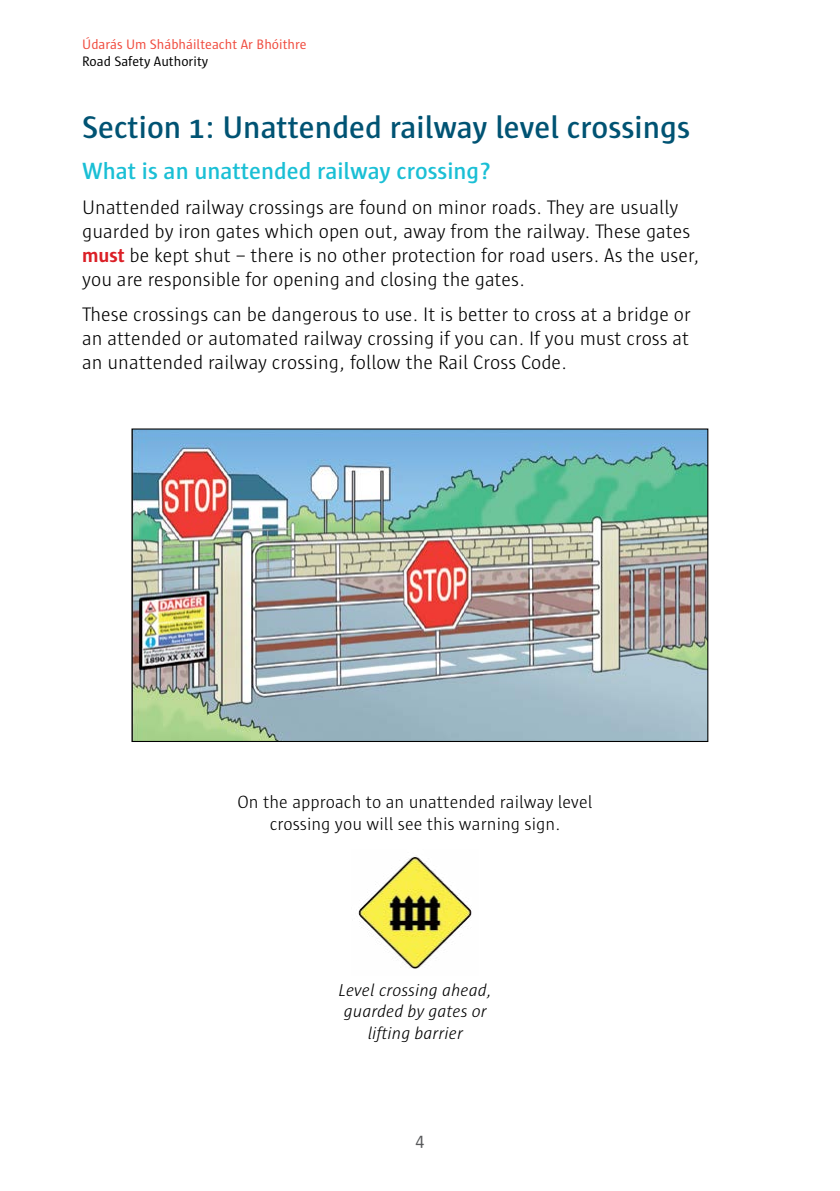
<style>
.page{position:relative;width:840px;height:1191px;background:#fff}
.page>*{position:absolute;margin:0;border:0;box-sizing:border-box;transform-origin:0 0}
.t1{font:600 32px "Sun";color:#005373}
.t2{font:600 24px "Sun";color:#1abfd5}
.t3{font:300 20px/24px "Sun";color:#000}
.t4{font:300 18.2px/21.8px "Sun";color:#000;text-align:center}
.t5{font:18px "Sun";color:#58595b}
.t6{font:italic 300 17.6px/21.2px "Sun";color:#000;text-align:center}
.t7{font:14px "Sun";color:#f04b3e}
.t8{font:14px "Sun";color:#000}
.s1{font-weight:700;color:#db1f26}
</style>
<div class="page">
<img style="left:133px;top:430px;width:573px;height:310px">
<img style="left:358px;top:857px;width:114px;height:112px">
<p class="t7" style="left:82px;top:37px;width:226px">Údarás Um Shábháilteacht Ar Bhóithre</p>
<p class="t8" style="left:82px;top:54px;width:128px">Road Safety Authority</p>
<h1 class="t1" style="left:82px;top:110px;width:609px">Section 1: Unattended railway level crossings</h1>
<p class="t2" style="left:82px;top:157px;width:410px">What is an unattended railway crossing?</p>
<p class="t3" style="left:82px;top:195px;width:618px">Unattended railway crossings are found on minor roads. They are usually guarded by iron gates which open out, away from the railway. These gates <span class="s1">must</span> be kept shut – there is no other protection for road users. As the user, you are responsible for opening and closing the gates.</p>
<p class="t3" style="left:82px;top:303px;width:609px;text-align:justify">These crossings can be dangerous to use. It is better to cross at a bridge or an attended or automated railway crossing if you can. If you must cross at an unattended railway crossing, follow the Rail Cross Code.</p>
<p class="t4" style="left:237px;top:791px;width:356px">On the approach to an unattended railway level crossing you will see this warning sign.</p>
<p class="t6" style="left:338px;top:980px;width:155px">Level crossing ahead, guarded by gates or lifting barrier</p>
<p class="t5" style="left:415px;top:1130px;width:10px">4</p>
</div>
